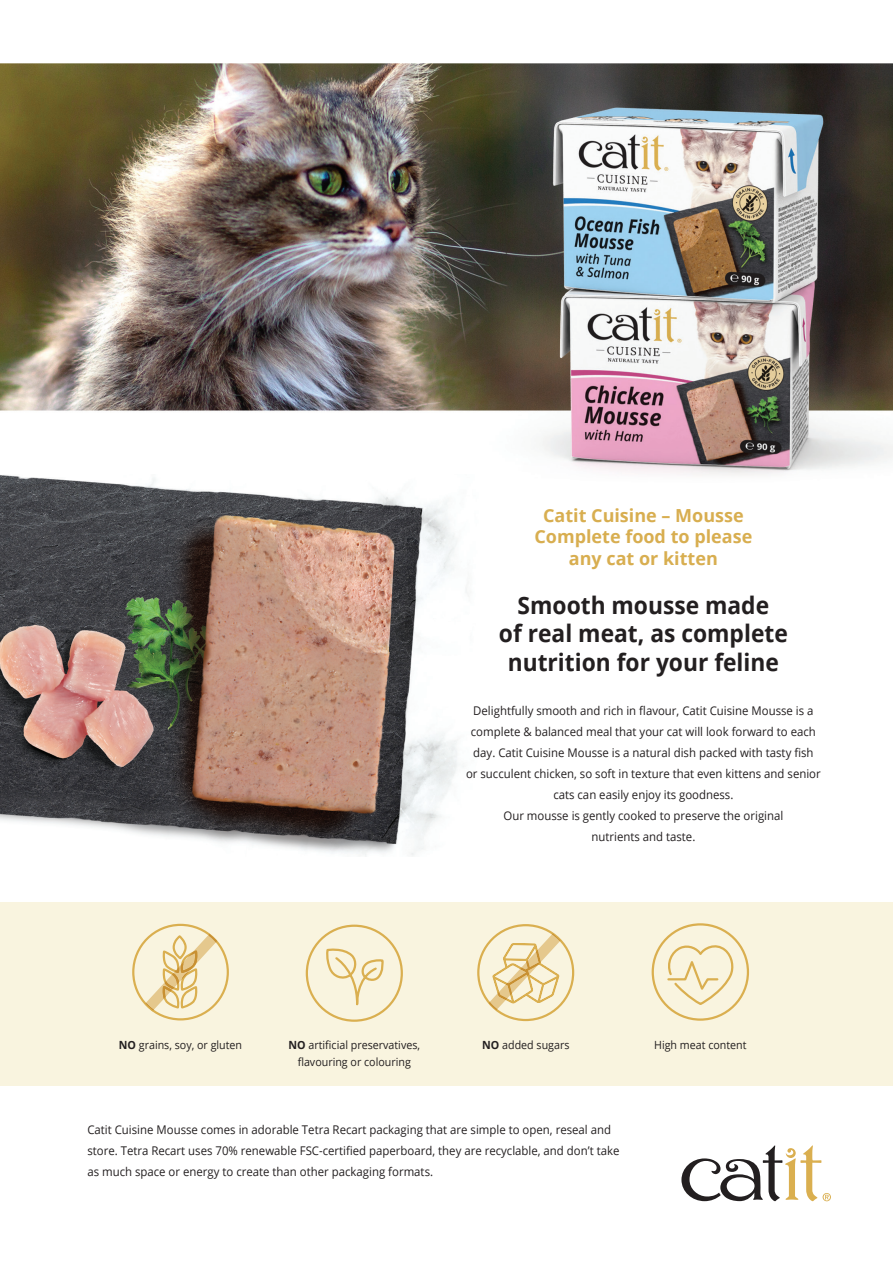
<style>
.page{position:relative;width:893px;height:1263px;background:#fff}
.page>*{position:absolute;margin:0;border:0;box-sizing:border-box;transform-origin:0 0}
.t1{font:700 24px/28.8px "Open Sans";color:#231f20;text-align:center;scale:.95 1}
.t2{font:700 18px/21.6px "Open Sans";color:#d8ae50;text-align:center}
.t3{font:12px/21px "Open Sans";color:#231f20;text-align:center;scale:.95 1}
.t4{font:11.25px "Open Sans";color:#231f20;scale:.95 1}
.s1{font-weight:700}
</style>
<div class="page">
<img style="left:0;top:489px;width:467px;height:367px">
<svg style="left:681px;top:1145px;width:150px;height:56px"></svg>
<img style="left:0;top:63px;width:893px;height:426px">
<div style="left:0;top:902px;width:893px;height:184px;background:#f9f4df"></div>
<svg style="left:651px;top:923px;width:98px;height:98px"></svg>
<svg style="left:477px;top:924px;width:97px;height:97px"></svg>
<svg style="left:132px;top:924px;width:97px;height:96px"></svg>
<svg style="left:306px;top:924px;width:97px;height:98px"></svg>
<p class="t2" style="left:543px;top:504px;width:202px">Catit Cuisine – Mousse</p>
<p class="t2" style="left:534px;top:525px;width:219px">Complete food to please any cat or kitten</p>
<p class="t1" style="left:499px;top:590px;width:306px">Smooth mousse made<br>of real meat, as complete nutrition for your feline</p>
<p class="t3" style="left:466px;top:700px;width:375px">Delightfully smooth and rich in flavour, Catit Cuisine Mousse is a complete &amp; balanced meal that your cat will look forward to each day. Catit Cuisine Mousse is a natural dish packed with tasty fish or succulent chicken, so soft in texture that even kittens and senior cats can easily enjoy its goodness.</p>
<p class="t3" style="left:503px;top:805px;width:296px">Our mousse is gently cooked to preserve the original nutrients and taste.</p>
<p class="t4" style="left:119px;top:1037px;width:131px"><span class="s1">NO</span> grains, soy, or gluten</p>
<p class="t4" style="left:289px;top:1037px;width:140px"><span class="s1">NO</span> artificial preservatives,</p>
<p class="t4" style="left:482px;top:1037px;width:93px"><span class="s1">NO</span> added sugars</p>
<p class="t4" style="left:654px;top:1037px;width:99px">High meat content</p>
<p class="t4" style="left:298px;top:1054px;width:121px">flavouring or colouring</p>
<p class="t3" style="left:87px;top:1119px;width:562px;text-align:left">Catit Cuisine Mousse comes in adorable Tetra Recart packaging that are simple to open, reseal and store. Tetra Recart uses 70% renewable FSC-certified paperboard, they are recyclable, and don’t take as much space or energy to create than other packaging formats.</p>
</div>
